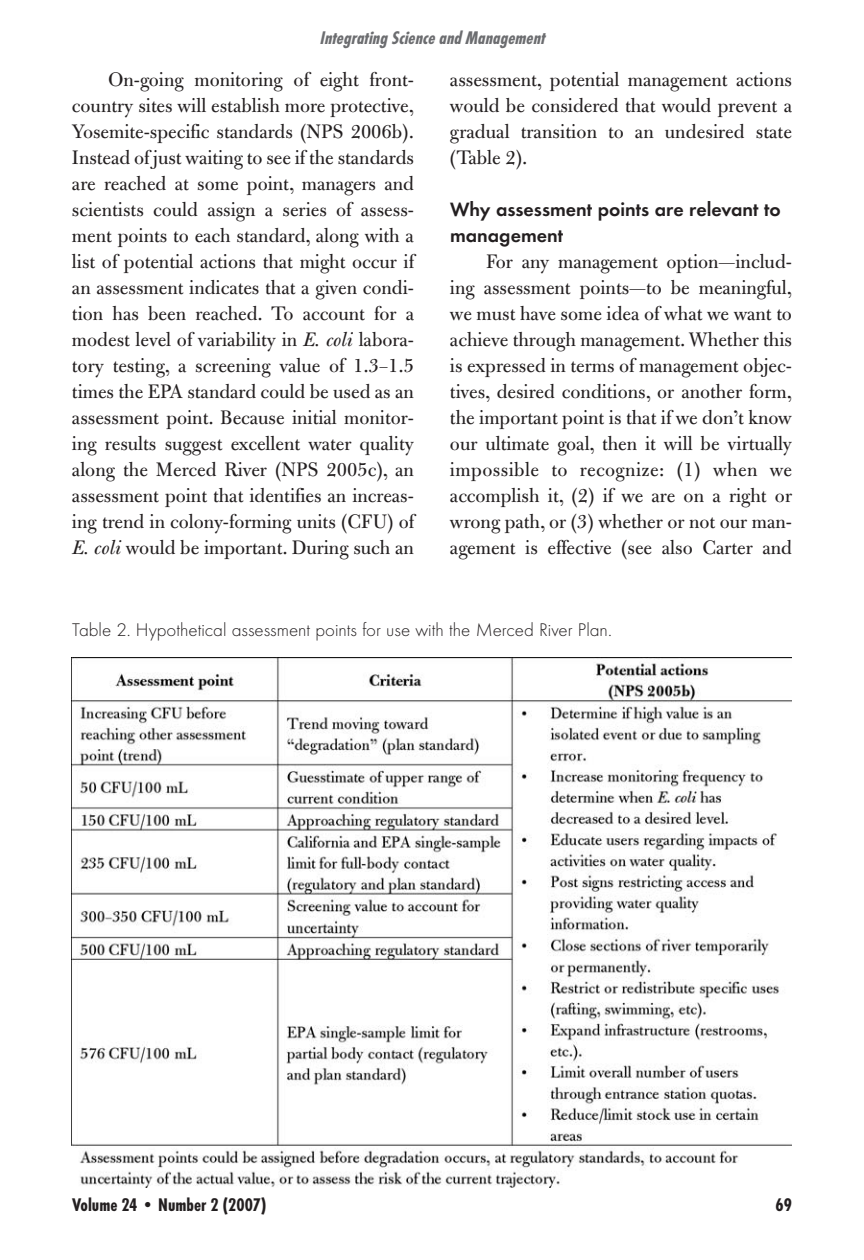
<style>
.page{position:relative;width:864px;height:1260px;background:#fff}
.page>*{position:absolute;margin:0;border:0;box-sizing:border-box;transform-origin:0 0}
.t1{font:21px/26px "Bulmer";color:#231f20;text-align:justify}
.t2{font:700 20px/26px "Function";color:#231f20}
.t3{font:300 19px "Function LH";color:#231f20}
.t4{font:italic 700 19px "Function Cond";color:#6c6d70}
.t5{font:700 19px "Function Cond";color:#231f20}
.s1{font-style:italic}
</style>
<div class="page">
<img style="left:72px;top:657px;width:720px;height:531px">
<p class="t4" style="left:320px;top:26px;width:227px">Integrating Science and Management</p>
<p class="t1" style="left:72px;top:69px;width:344px;text-indent:36px">On-going monitoring of eight front&shy;country sites will establish more protective, Yosemite-specific standards (NPS 2006b).<br>Instead of just waiting to see if the standards are reached at some point, managers and scientists could assign a series of assess&shy;ment points to each standard, along with a list of potential actions that might occur if an assessment indicates that a given condi&shy;tion has been reached. To account for a modest level of variability in <span class="s1">E. coli</span> labora&shy;tory testing, a screening value of 1.3–1.5 times the EPA standard could be used as an assessment point. Because initial monitor&shy;ing results suggest excellent water quality along the Merced River (NPS 2005c), an assessment point that identifies an increas&shy;ing trend in colony-forming units (CFU) of <span class="s1">E. coli</span> would be important. During such an</p>
<p class="t1" style="left:450px;top:69px;width:344px">assessment, potential management actions would be considered that would prevent a gradual transition to an undesired state (Table 2).</p>
<p class="t2" style="left:450px;top:196px;width:332px">Why assessment points are relevant to management</p>
<p class="t1" style="left:450px;top:251px;width:344px;text-indent:36px">For any management option—includ&shy;ing assessment points—to be meaningful, we must have some idea of what we want to achieve through management. Whether this is expressed in terms of management objec&shy;tives, desired conditions, or another form, the important point is that if we don’t know our ultimate goal, then it will be virtually impossible to recognize: (1) when we accomplish it, (2) if we are on a right or wrong path, or (3) whether or not our man&shy;agement is effective (see also Carter and</p>
<p class="t3" style="left:72px;top:618px;width:541px">Table 2. Hypothetical assessment points for use with the Merced River Plan.</p>
<p class="t5" style="left:72px;top:1193px;width:196px">Volume 24 • Number 2 (2007)</p>
<p class="t5" style="left:776px;top:1193px;width:18px">69</p>
</div>
